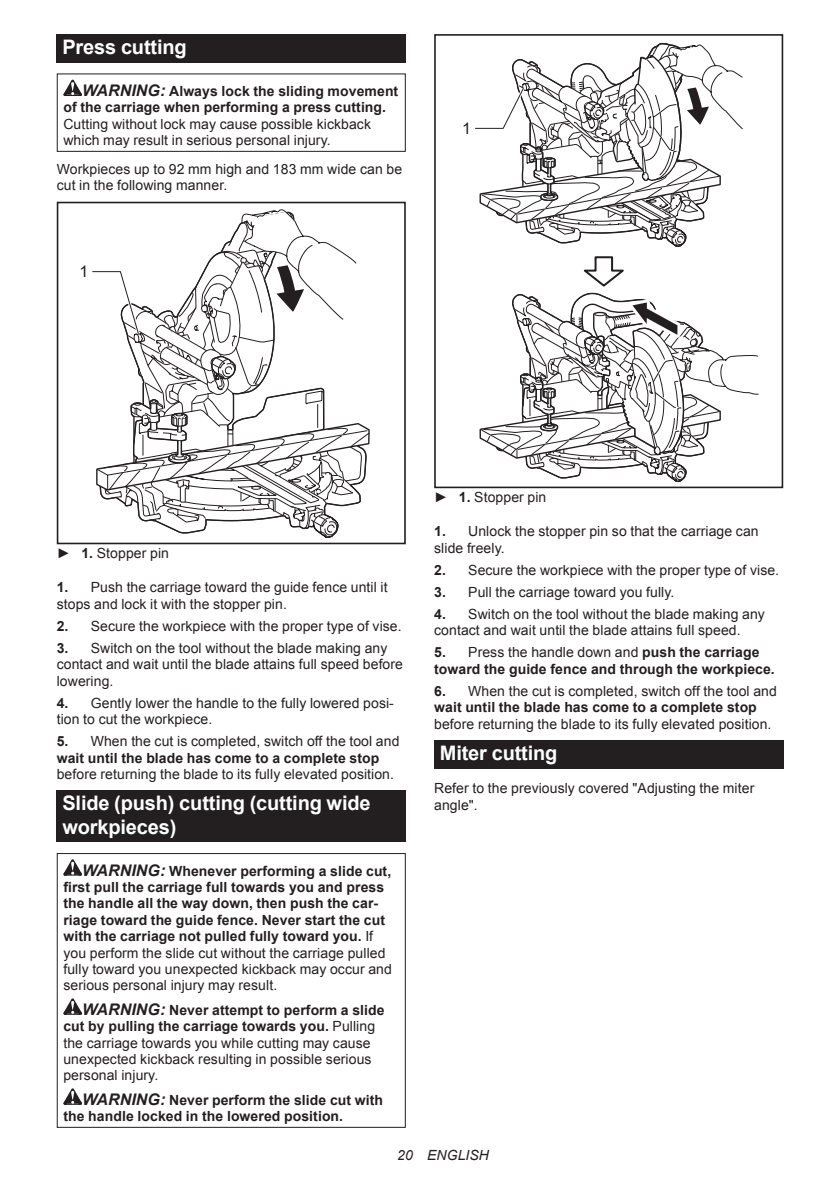
<style>
.page{position:relative;width:840px;height:1191px;background:#fff}
.page>*{position:absolute;margin:0;border:0;box-sizing:border-box;transform-origin:0 0}
.t1{font:700 20px/23.4px "Arial";letter-spacing:-.01em;color:#fff}
.t2{font:16px "Arial";color:#231f20}
.t3{font:14px/16.4px "Arial";letter-spacing:.005em;color:#231f20}
.t4{font:700 14px/16.4px "Arial";letter-spacing:.005em;color:#231f20}
.t5{font:italic 14px "Arial";letter-spacing:.005em;color:#231f20}
.s1{font-style:italic;font-size:16px}
.s2{font-weight:700}
.s3{font-weight:400}
.s4{font-weight:700;font-style:italic;font-size:16px}
</style>
<div class="page">
<div style="left:57px;top:34px;width:348px;height:29px;background:#231f20"></div>
<svg style="left:63px;top:80px;width:19px;height:16px"></svg>
<div style="left:57px;top:73px;width:348px;height:79px;border:1px solid #231f20"></div>
<div style="left:57px;top:202px;width:348px;height:342px;border:2px solid #231f20"></div>
<svg style="left:89px;top:209px;width:281px;height:335px"></svg>
<div style="left:57px;top:790px;width:348px;height:52px;background:#231f20"></div>
<svg style="left:63px;top:859px;width:19px;height:16px"></svg>
<svg style="left:63px;top:998px;width:19px;height:16px"></svg>
<svg style="left:63px;top:1088px;width:19px;height:16px"></svg>
<div style="left:57px;top:853px;width:348px;height:274px;border:1px solid #231f20"></div>
<div style="left:434px;top:34px;width:348px;height:454px;border:2px solid #231f20"></div>
<svg style="left:472px;top:42px;width:286px;height:446px"></svg>
<div style="left:434px;top:740px;width:348px;height:28px;background:#231f20"></div>
<h1 class="t1" style="left:62px;top:36px;width:126px">Press cutting</h1>
<p class="t4" style="left:63px;top:83px;width:336px;text-indent:19px"><span class="s1">WARNING:</span> Always lock the sliding movement of the carriage when performing a press cutting.</p>
<p class="t3" style="left:63px;top:116px;width:309px">Cutting without lock may cause possible kickback which may result in serious personal injury.</p>
<p class="t3" style="left:57px;top:161px;width:346px">Workpieces up to 92 mm high and 183 mm wide can be cut in the following manner.</p>
<p class="t2" style="left:79px;top:261px;width:10px">1</p>
<p class="t2" style="left:462px;top:118px;width:10px">1</p>
<p class="t3" style="left:57px;top:545px;width:114px">► <span class="s2">1.</span> Stopper pin</p>
<p class="t3" style="left:57px;top:579px;width:332px"><span class="s2">1.</span> Push the carriage toward the guide fence until it stops and lock it with the stopper pin.</p>
<p class="t3" style="left:57px;top:618px;width:346px"><span class="s2">2.</span> Secure the workpiece with the proper type of vise.</p>
<p class="t3" style="left:57px;top:640px;width:347px"><span class="s2">3.</span> Switch on the tool without the blade making any contact and wait until the blade attains full speed before lowering.</p>
<p class="t3" style="left:57px;top:694px;width:338px"><span class="s2">4.</span> Gently lower the handle to the fully lowered posi&shy;tion to cut the workpiece.</p>
<p class="t4" style="left:57px;top:733px;width:344px">5. <span class="s3">When the cut is completed, switch off the tool and </span>wait until the blade has come to a complete stop</p>
<p class="t3" style="left:57px;top:766px;width:338px">before returning the blade to its fully elevated position.</p>
<h1 class="t1" style="left:62px;top:792px;width:309px">Slide (push) cutting (cutting wide workpieces)</h1>
<p class="t4" style="left:63px;top:863px;width:330px;text-indent:19px"><span class="s1">WARNING:</span> Whenever performing a slide cut, first pull the carriage full towards you and press the handle all the way down, then push the car&shy;riage toward the guide fence. Never start the cut with the carriage not pulled fully toward you. <span class="s3">If you perform the slide cut without the carriage pulled fully toward you unexpected kickback may occur and serious personal injury may result.</span></p>
<p class="t3" style="left:63px;top:1001px;width:322px;text-indent:19px"><span class="s4">WARNING:</span> <span class="s2">Never attempt to perform a slide cut by pulling the carriage towards you.</span> Pulling the carriage towards you while cutting may cause unexpected kickback resulting in possible serious personal injury.</p>
<p class="t4" style="left:63px;top:1092px;width:321px;text-indent:19px"><span class="s1">WARNING:</span> Never perform the slide cut with the handle locked in the lowered position.</p>
<p class="t3" style="left:434px;top:489px;width:114px">► <span class="s2">1.</span> Stopper pin</p>
<p class="t3" style="left:434px;top:523px;width:326px"><span class="s2">1.</span> Unlock the stopper pin so that the carriage can slide freely.</p>
<p class="t3" style="left:434px;top:562px;width:346px"><span class="s2">2.</span> Secure the workpiece with the proper type of vise.</p>
<p class="t3" style="left:434px;top:584px;width:242px"><span class="s2">3.</span> Pull the carriage toward you fully.</p>
<p class="t3" style="left:434px;top:606px;width:332px"><span class="s2">4.</span> Switch on the tool without the blade making any contact and wait until the blade attains full speed.</p>
<p class="t4" style="left:434px;top:644px;width:342px">5. <span class="s3">Press the handle down and</span> push the carriage toward the guide fence and through the workpiece.</p>
<p class="t4" style="left:434px;top:683px;width:344px">6. <span class="s3">When the cut is completed, switch off the tool and </span>wait until the blade has come to a complete stop</p>
<p class="t3" style="left:434px;top:715px;width:338px">before returning the blade to its fully elevated position.</p>
<h1 class="t1" style="left:439px;top:741px;width:119px">Miter cutting</h1>
<p class="t3" style="left:434px;top:780px;width:321px">Refer to the previously covered "Adjusting the miter angle".</p>
<p class="t5" style="left:397px;top:1146px;width:93px">20 ENGLISH</p>
</div>
